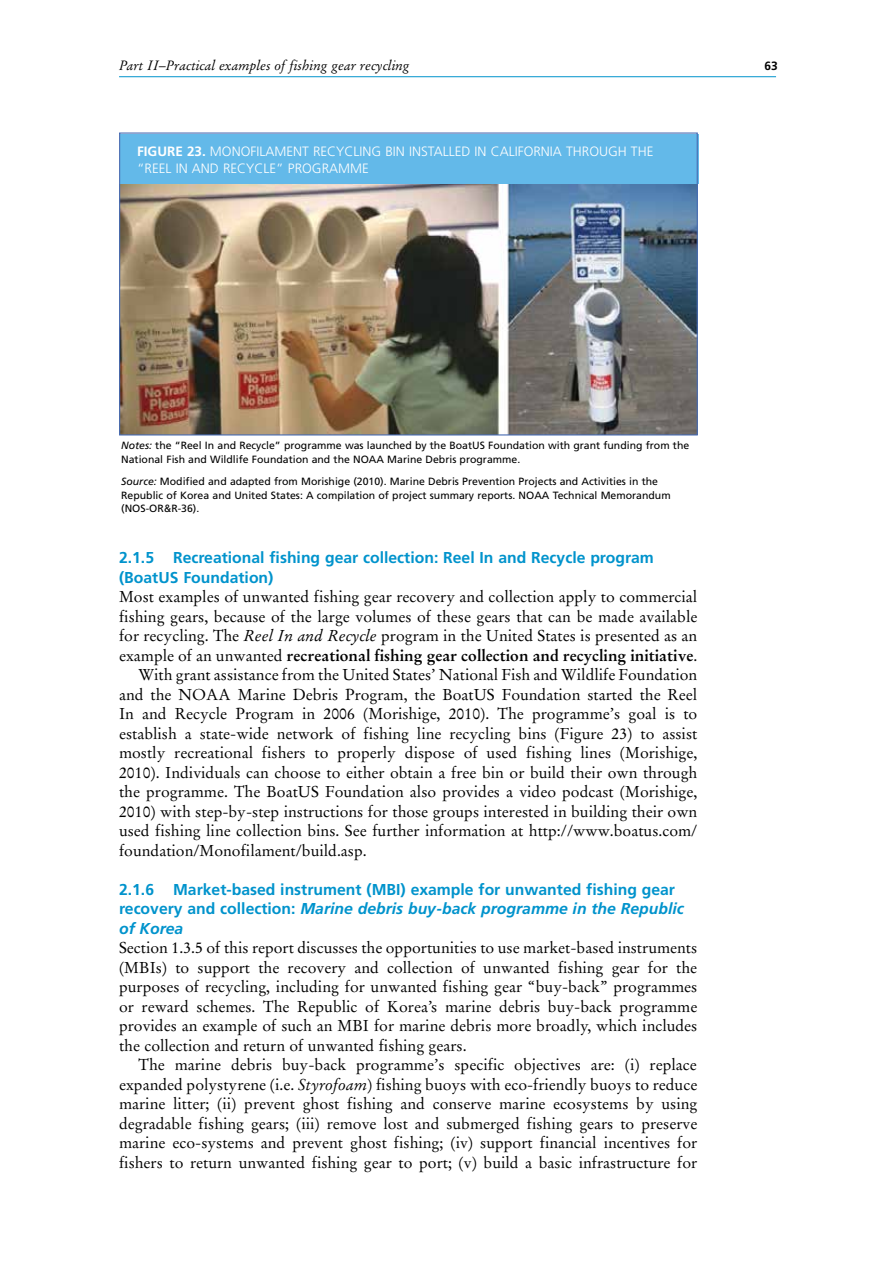
<style>
.page{position:relative;width:893px;height:1263px;background:#fff}
.page>*{position:absolute;margin:0;border:0;box-sizing:border-box;transform-origin:0 0}
.t1{font:15.75px/19.5px "Stempel Garamond LT Std";color:#000;text-align:justify}
.t2{font:700 15.75px/19.5px "Frutiger LT Std";color:#0093cc}
.t3{font:700 15.75px "Stempel Garamond LT Std";color:#000}
.t4{font:300 13.5px/16.5px "Frutiger LT Std";color:#fff}
.t5{font:italic 13.5px "Stempel Garamond LT Std";color:#000}
.t6{font:700 12px "Frutiger LT Std";color:#000}
.t7{font:10.5px/13.5px "Frutiger LT Std";color:#000}
.s1{font-weight:700}
.s2{font-style:italic}
.s3{font-weight:400}
</style>
<div class="page">
<hr style="left:119px;top:76px;width:657px;height:1px;background:#0093cc">
<div style="left:120px;top:134px;width:578px;height:50px;background:#63b9e9"></div>
<img style="left:121px;top:185px;width:575px;height:248px">
<div style="left:119px;top:132px;width:579px;height:303px;border:1px solid #486cb3"></div>
<p class="t5" style="left:119px;top:57px;width:292px">Part II–Practical examples of fishing gear recycling</p>
<p class="t6" style="left:764px;top:59px;width:15px">63</p>
<p class="t4" style="left:137px;top:143px;width:518px"><span class="s1">FIGURE 23.</span> MONOFILAMENT RECYCLING BIN INSTALLED IN CALIFORNIA THROUGH THE “REEL IN AND RECYCLE” PROGRAMME</p>
<p class="t7" style="left:121px;top:439px;width:570px"><span class="s2">Notes:</span> the “Reel In and Recycle” programme was launched by the BoatUS Foundation with grant funding from the<br>National Fish and Wildlife Foundation and the NOAA Marine Debris programme.</p>
<p class="t7" style="left:121px;top:475px;width:551px"><span class="s2">Source:</span> Modified and adapted from Morishige (2010). Marine Debris Prevention Projects and Activities in the<br>Republic of Korea and United States: A compilation of project summary reports. NOAA Technical Memorandum (NOS-OR&amp;R-36).</p>
<p class="t2" style="left:119px;top:548px;width:536px">2.1.5 Recreational fishing gear collection: Reel In and Recycle program (BoatUS Foundation)</p>
<p class="t1" style="left:119px;top:587px;width:580px">Most examples of unwanted fishing gear recovery and collection apply to commercial</p>
<p class="t1" style="left:119px;top:607px;width:580px">fishing gears, because of the large volumes of these gears that can be made available</p>
<p class="t1" style="left:119px;top:626px;width:580px">for recycling. The <span class="s2">Reel In and Recycle</span> program in the United States is presented as an</p>
<p class="t3" style="left:119px;top:646px;width:580px"><span class="s3">example of an unwanted</span> recreational fishing gear collection and recycling initiative<span class="s3">.</span></p>
<p class="t1" style="left:139px;top:665px;width:560px">With grant assistance from the United States’ National Fish and Wildlife Foundation</p>
<p class="t1" style="left:119px;top:685px;width:580px">and the NOAA Marine Debris Program, the BoatUS Foundation started the Reel</p>
<p class="t1" style="left:119px;top:704px;width:580px">In and Recycle Program in 2006 (Morishige, 2010). The programme’s goal is to</p>
<p class="t1" style="left:119px;top:724px;width:580px">establish a state-wide network of fishing line recycling bins (Figure 23) to assist</p>
<p class="t1" style="left:119px;top:743px;width:580px">mostly recreational fishers to properly dispose of used fishing lines (Morishige,</p>
<p class="t1" style="left:119px;top:763px;width:580px">2010). Individuals can choose to either obtain a free bin or build their own through</p>
<p class="t1" style="left:119px;top:782px;width:580px">the programme. The BoatUS Foundation also provides a video podcast (Morishige,</p>
<p class="t1" style="left:119px;top:802px;width:580px">2010) with step-by-step instructions for those groups interested in building their own</p>
<p class="t1" style="left:119px;top:821px;width:580px">used fishing line collection bins. See further information at http://www.boatus.com/</p>
<p class="t1" style="left:119px;top:841px;width:249px">foundation/Monofilament/build.asp.</p>
<p class="t2" style="left:119px;top:880px;width:566px">2.1.6 Market-based instrument (MBI) example for unwanted fishing gear recovery and collection: <span class="s2">Marine debris buy-back programme in the Republic of Korea</span></p>
<p class="t1" style="left:119px;top:938px;width:580px">Section 1.3.5 of this report discusses the opportunities to use market-based instruments (MBIs) to support the recovery and collection of unwanted fishing gear for the purposes of recycling, including for unwanted fishing gear “buy-back” programmes or reward schemes. The Republic of Korea’s marine debris buy-back programme provides an example of such an MBI for marine debris more broadly, which includes the collection and return of unwanted fishing gears.</p>
<p class="t1" style="left:119px;top:1055px;width:580px;text-indent:19px">The marine debris buy-back programme’s specific objectives are: (i) replace expanded polystyrene (i.e. <span class="s2">Styrofoam</span>) fishing buoys with eco-friendly buoys to reduce marine litter; (ii) prevent ghost fishing and conserve marine ecosystems by using degradable fishing gears; (iii) remove lost and submerged fishing gears to preserve marine eco-systems and prevent ghost fishing; (iv) support financial incentives for fishers to return unwanted fishing gear to port; (v) build a basic infrastructure for</p>
</div>
